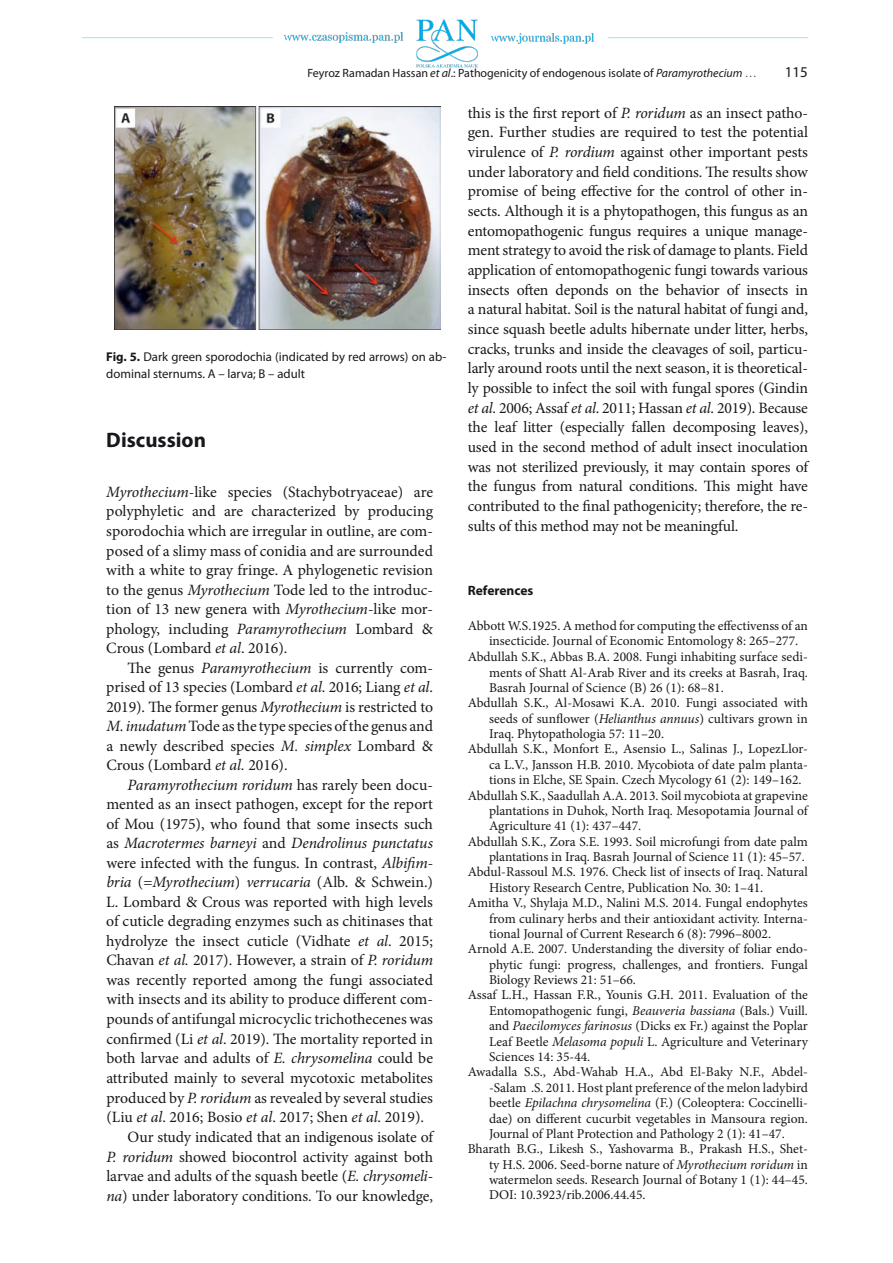
<style>
.page{position:relative;width:893px;height:1263px;background:#fff}
.page>*{position:absolute;margin:0;border:0;box-sizing:border-box;transform-origin:0 0}
.t1{font:700 21px "Myriad Pro";color:#1a171c}
.t2{font:15.75px/19.6px "Minion Pro";letter-spacing:-.005em;color:#1a171c;text-align:justify}
.t3{font:italic 15.75px "Minion Pro";letter-spacing:-.01em;color:#1a171c}
.t4{font:15px "Myriad Pro";color:#1a171c}
.t5{font:13.5px "Minion Pro";color:#1a171c}
.t6{font:700 13.5px "Myriad Pro";color:#1a171c}
.t7{font:12.75px/17.2px "Myriad Pro";color:#1a171c}
.t8{font:12px "Myriad Pro";color:#1a171c}
.s1{font-style:italic}
.s2{color:#58585a}
.s3{font-weight:700}
.s4{font-style:normal}
</style>
<div class="page">
<img style="left:82px;top:19px;width:727px;height:49px">
<img style="left:115px;top:106px;width:325px;height:224px">
<p class="t8" style="left:307px;top:66px;width:451px">Feyroz Ramadan Hassan <span class="s1">et al</span>.: Pathogenicity of endogenous isolate of <span class="s1">Paramyrothecium</span> <span class="s2">…</span></p>
<p class="t4" style="left:785px;top:63px;width:25px">115</p>
<p class="t7" style="left:106px;top:348px;width:342px"><span class="s3">Fig. 5.</span> Dark green sporodochia (indicated by red arrows) on ab&shy;dominal sternums. A – larva; B – adult</p>
<h1 class="t1" style="left:106px;top:426px;width:101px">Discussion</h1>
<p class="t2" style="left:106px;top:482px;width:328px"><span class="s1">Myrothecium</span>-like species (Stachybotryaceae) are polyphyletic and are characterized by producing sporodochia which are irregular in outline, are com&shy;posed of a slimy mass of conidia and are surrounded with a white to gray fringe. A phylogenetic revision to the genus <span class="s1">Myrothecium</span> Tode led to the introduc&shy;tion of 13 new genera with <span class="s1">Myrothecium</span>-like mor&shy;phology, including <span class="s1">Paramyrothecium</span> Lombard &amp; Crous (Lombard <span class="s1">et al</span>. 2016).</p>
<p class="t2" style="left:106px;top:658px;width:328px;text-indent:21px">The genus <span class="s1">Paramyrothecium</span> is currently com&shy;prised of 13 species (Lombard <span class="s1">et al</span>. 2016; Liang <span class="s1">et al</span>.<br>2019). The former genus <span class="s1">Myrothecium</span> is restricted to <span class="s1">M. inudatum</span> Tode as the type species of the genus and a newly described species <span class="s1">M. simplex</span> Lombard &amp; Crous (Lombard <span class="s1">et al.</span> 2016).</p>
<p class="t3" style="left:128px;top:774px;width:307px">Paramyrothecium roridum <span class="s4">has rarely been docu-</span></p>
<p class="t2" style="left:106px;top:794px;width:328px">mented as an insect pathogen, except for the report</p>
<p class="t2" style="left:106px;top:814px;width:328px">of Mou (1975), who found that some insects such</p>
<p class="t3" style="left:106px;top:832px;width:328px"><span class="s4">as</span> Macrotermes barneyi <span class="s4">and</span> Dendrolinus punctatus</p>
<p class="t2" style="left:106px;top:853px;width:328px">were infected with the fungus. In contrast, <span class="s1">Albifim-</span></p>
<p class="t3" style="left:106px;top:871px;width:328px">bria <span class="s4">(</span>=Myrothecium<span class="s4">)</span> verrucaria <span class="s4">(Alb. &amp; Schwein.)</span></p>
<p class="t2" style="left:106px;top:892px;width:328px">L. Lombard &amp; Crous was reported with high levels</p>
<p class="t2" style="left:106px;top:911px;width:328px">of cuticle degrading enzymes such as chitinases that</p>
<p class="t2" style="left:106px;top:931px;width:328px">hydrolyze the insect cuticle (Vidhate <span class="s1">et al</span>. 2015;</p>
<p class="t2" style="left:106px;top:950px;width:328px">Chavan <span class="s1">et al.</span> 2017). However, a strain of <span class="s1">P. roridum</span></p>
<p class="t2" style="left:106px;top:970px;width:328px">was recently reported among the fungi associated</p>
<p class="t2" style="left:106px;top:989px;width:328px">with insects and its ability to produce different com-</p>
<p class="t2" style="left:106px;top:1009px;width:328px">pounds of antifungal microcyclic trichothecenes was</p>
<p class="t2" style="left:106px;top:1029px;width:328px">confirmed (Li <span class="s1">et al</span>. 2019). The mortality reported in</p>
<p class="t2" style="left:106px;top:1048px;width:328px">both larvae and adults of <span class="s1">E. chrysomelina</span> could be</p>
<p class="t2" style="left:106px;top:1068px;width:328px">attributed mainly to several mycotoxic metabolites</p>
<p class="t2" style="left:106px;top:1088px;width:328px">produced by <span class="s1">P. roridum</span> as revealed by several studies</p>
<p class="t2" style="left:106px;top:1107px;width:319px">(Liu <span class="s1">et al</span>. 2016; Bosio <span class="s1">et al</span>. 2017; Shen <span class="s1">et al</span>. 2019).</p>
<p class="t2" style="left:128px;top:1127px;width:307px">Our study indicated that an indigenous isolate of</p>
<p class="t2" style="left:106px;top:1147px;width:328px"><span class="s1">P. roridum</span> showed biocontrol activity against both</p>
<p class="t2" style="left:106px;top:1166px;width:328px">larvae and adults of the squash beetle (<span class="s1">E. chrysomeli-</span></p>
<p class="t2" style="left:106px;top:1186px;width:328px"><span class="s1">na</span>) under laboratory conditions. To our knowledge,</p>
<p class="t2" style="left:468px;top:103px;width:342px">this is the first report of <span class="s1">P. roridum</span> as an insect patho&shy;gen. Further studies are required to test the potential virulence of <span class="s1">P. rordium</span> against other important pests under laboratory and field conditions. The results show promise of being effective for the control of other in&shy;sects. Although it is a phytopathogen, this fungus as an entomopathogenic fungus requires a unique manage&shy;ment strategy to avoid the risk of damage to plants. Field application of entomopathogenic fungi towards various insects often deponds on the behavior of insects in a natural habitat. Soil is the natural habitat of fungi and, since squash beetle adults hibernate under litter, herbs, cracks, trunks and inside the cleavages of soil, particu&shy;larly around roots until the next season, it is theoretical&shy;ly possible to infect the soil with fungal spores (Gindin <span class="s1">et al.</span> 2006; Assaf <span class="s1">et al</span>. 2011; Hassan <span class="s1">et al</span>. 2019). Because the leaf litter (especially fallen decomposing leaves), used in the second method of adult insect inoculation was not sterilized previously, it may contain spores of the fungus from natural conditions. This might have contributed to the final pathogenicity; therefore, the re&shy;sults of this method may not be meaningful.</p>
<p class="t6" style="left:468px;top:581px;width:67px">References</p>
<p class="t5" style="left:468px;top:616px;width:342px">Abbott W.S.1925. A method for computing the effectivenss of an</p>
<p class="t5" style="left:489px;top:632px;width:311px">insecticide. Journal of Economic Entomology 8: 265–277.</p>
<p class="t5" style="left:468px;top:647px;width:342px">Abdullah S.K., Abbas B.A. 2008. Fungi inhabiting surface sedi-</p>
<p class="t5" style="left:489px;top:663px;width:320px">ments of Shatt Al-Arab River and its creeks at Basrah, Iraq.</p>
<p class="t5" style="left:489px;top:678px;width:236px">Basrah Journal of Science (B) 26 (1): 68–81.</p>
<p class="t5" style="left:468px;top:694px;width:342px">Abdullah S.K., Al-Mosawi K.A. 2010. Fungi associated with</p>
<p class="t5" style="left:489px;top:709px;width:320px">seeds of sunflower (<span class="s1">Helianthus annuus</span>) cultivars grown in</p>
<p class="t5" style="left:489px;top:725px;width:177px">Iraq. Phytopathologia 57: 11–20.</p>
<p class="t5" style="left:468px;top:740px;width:342px">Abdullah S.K., Monfort E., Asensio L., Salinas J., LopezLlor-</p>
<p class="t5" style="left:489px;top:755px;width:320px">ca L.V., Jansson H.B. 2010. Mycobiota of date palm planta-</p>
<p class="t5" style="left:489px;top:771px;width:314px">tions in Elche, SE Spain. Czech Mycology 61 (2): 149–162.</p>
<p class="t5" style="left:468px;top:786px;width:342px">Abdullah S.K., Saadullah A.A. 2013. Soil mycobiota at grapevine</p>
<p class="t5" style="left:489px;top:801px;width:320px">plantations in Duhok, North Iraq. Mesopotamia Journal of</p>
<p class="t5" style="left:489px;top:817px;width:154px">Agriculture 41 (1): 437–447.</p>
<p class="t5" style="left:468px;top:832px;width:342px">Abdullah S.K., Zora S.E. 1993. Soil microfungi from date palm</p>
<p class="t5" style="left:489px;top:848px;width:317px">plantations in Iraq. Basrah Journal of Science 11 (1): 45–57.</p>
<p class="t5" style="left:468px;top:863px;width:342px">Abdul-Rassoul M.S. 1976. Check list of insects of Iraq. Natural</p>
<p class="t5" style="left:489px;top:878px;width:276px">History Research Centre, Publication No. 30: 1–41.</p>
<p class="t5" style="left:468px;top:894px;width:342px">Amitha V., Shylaja M.D., Nalini M.S. 2014. Fungal endophytes</p>
<p class="t5" style="left:489px;top:909px;width:320px">from culinary herbs and their antioxidant activity. Interna-</p>
<p class="t5" style="left:489px;top:924px;width:284px">tional Journal of Current Research 6 (8): 7996–8002.</p>
<p class="t5" style="left:468px;top:940px;width:342px">Arnold A.E. 2007. Understanding the diversity of foliar endo-</p>
<p class="t5" style="left:489px;top:955px;width:320px">phytic fungi: progress, challenges, and frontiers. Fungal</p>
<p class="t5" style="left:489px;top:971px;width:148px">Biology Reviews 21: 51–66.</p>
<p class="t5" style="left:468px;top:986px;width:342px">Assaf L.H., Hassan F.R., Younis G.H. 2011. Evaluation of the</p>
<p class="t5" style="left:489px;top:1001px;width:320px">Entomopathogenic fungi, <span class="s1">Beauveria bassiana</span> (Bals.) Vuill.</p>
<p class="t5" style="left:489px;top:1017px;width:320px">and <span class="s1">Paecilomyces farinosus</span> (Dicks ex Fr.) against the Poplar</p>
<p class="t5" style="left:489px;top:1032px;width:320px">Leaf Beetle <span class="s1">Melasoma populi</span> L. Agriculture and Veterinary</p>
<p class="t5" style="left:489px;top:1048px;width:103px">Sciences 14: 35-44.</p>
<p class="t5" style="left:468px;top:1063px;width:342px">Awadalla S.S., Abd-Wahab H.A., Abd El-Baky N.F., Abdel-</p>
<p class="t5" style="left:489px;top:1078px;width:320px">-Salam .S. 2011. Host plant preference of the melon ladybird</p>
<p class="t5" style="left:489px;top:1094px;width:320px">beetle <span class="s1">Epilachna chrysomelina</span> (F.) (Coleoptera: Coccinelli-</p>
<p class="t5" style="left:489px;top:1109px;width:320px">dae) on different cucurbit vegetables in Mansoura region.</p>
<p class="t5" style="left:489px;top:1124px;width:297px">Journal of Plant Protection and Pathology 2 (1): 41–47.</p>
<p class="t5" style="left:468px;top:1140px;width:342px">Bharath B.G., Likesh S., Yashovarma B., Prakash H.S., Shet-</p>
<p class="t5" style="left:489px;top:1155px;width:320px">ty H.S. 2006. Seed-borne nature of <span class="s1">Myrothecium roridum</span> in</p>
<p class="t5" style="left:489px;top:1171px;width:320px">watermelon seeds. Research Journal of Botany 1 (1): 44–45.</p>
<p class="t5" style="left:489px;top:1186px;width:158px">DOI: 10.3923/rib.2006.44.45.</p>
</div>
